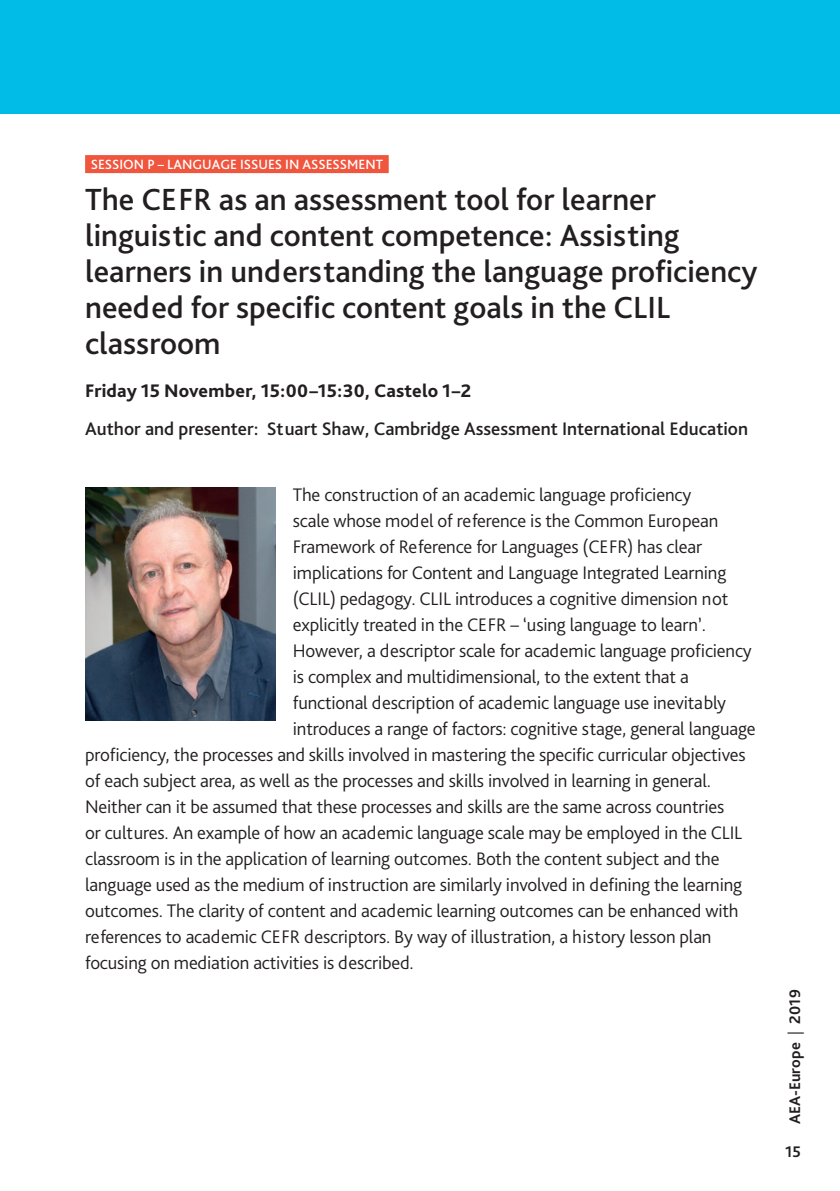
<style>
.page{position:relative;width:840px;height:1191px;background:#fff}
.page>*{position:absolute;margin:0;border:0;box-sizing:border-box;transform-origin:0 0}
.Heading{font:500 32px/36px "Bliss Pro";color:#231f20}
.t1{font:300 19px "Bliss Pro";letter-spacing:-.01em;color:#231f20}
.t2{font:500 19px "Bliss Pro";color:#231f20}
.Room{font:800 19px "Bliss Pro";letter-spacing:.01em;color:#231f20}
.t3{font:700 16px "Bliss Pro";color:#231f20}
.Session{font:500 14px "Bliss Pro";color:#fff}
.s1{font-weight:300}
</style>
<div class="page">
<div style="left:85px;top:155px;width:303px;height:18px;background:#f0553e"></div>
<div style="left:0;top:0;width:839px;height:113px;background:#02bce8"></div>
<img style="left:85px;top:488px;width:191px;height:232px">
<p class="Session" style="left:91px;top:155px;width:293px">SESSION P – LANGUAGE ISSUES IN ASSESSMENT</p>
<p class="Heading" style="left:85px;top:181px;width:673px">The CEFR as an assessment tool for learner linguistic and content competence: Assisting learners in understanding the language proficiency needed for specific content goals in the CLIL classroom</p>
<p class="Room" style="left:85px;top:379px;width:387px">Friday 15 November, 15:00–15:30, Castelo 1–2</p>
<p class="t2" style="left:85px;top:417px;width:664px">Author and presenter: Stuart Shaw, Cambridge Assessment International Education</p>
<p class="t1" style="left:293px;top:482px;width:399px">The construction of an academic language proficiency</p>
<p class="t1" style="left:293px;top:508px;width:427px">scale whose model of reference is the Common European</p>
<p class="t1" style="left:293px;top:534px;width:410px">Framework of Reference for Languages (CEFR) has clear</p>
<p class="t1" style="left:293px;top:560px;width:435px">implications for Content and Language Integrated Learning</p>
<p class="t1" style="left:293px;top:586px;width:436px">(CLIL) pedagogy. CLIL introduces a cognitive dimension not</p>
<p class="t1" style="left:293px;top:612px;width:414px">explicitly treated in the CEFR – ‘using language to learn’.</p>
<p class="t1" style="left:293px;top:638px;width:460px">However, a descriptor scale for academic language proficiency</p>
<p class="t1" style="left:293px;top:664px;width:397px">is complex and multidimensional, to the extent that a</p>
<p class="t1" style="left:293px;top:690px;width:434px">functional description of academic language use inevitably</p>
<p class="t1" style="left:293px;top:716px;width:464px">introduces a range of factors: cognitive stage, general language</p>
<p class="t1" style="left:85px;top:742px;width:661px">proficiency, the processes and skills involved in mastering the specific curricular objectives</p>
<p class="t1" style="left:85px;top:768px;width:627px">of each subject area, as well as the processes and skills involved in learning in general.</p>
<p class="t1" style="left:85px;top:794px;width:640px">Neither can it be assumed that these processes and skills are the same across countries</p>
<p class="t1" style="left:85px;top:820px;width:658px">or cultures. An example of how an academic language scale may be employed in the CLIL</p>
<p class="t1" style="left:85px;top:846px;width:635px">classroom is in the application of learning outcomes. Both the content subject and the</p>
<p class="t1" style="left:85px;top:872px;width:658px">language used as the medium of instruction are similarly involved in defining the learning</p>
<p class="t1" style="left:85px;top:898px;width:654px">outcomes. The clarity of content and academic learning outcomes can be enhanced with</p>
<p class="t1" style="left:85px;top:924px;width:627px">references to academic CEFR descriptors. By way of illustration, a history lesson plan</p>
<p class="t1" style="left:85px;top:950px;width:330px">focusing on mediation activities is described.</p>
<p class="t3" style="left:784px;top:1124px;width:136px;rotate:-90deg">AEA-Europe <span class="s1">|</span> 2019</p>
<p class="t3" style="left:784px;top:1141px;width:17px">15</p>
</div>
